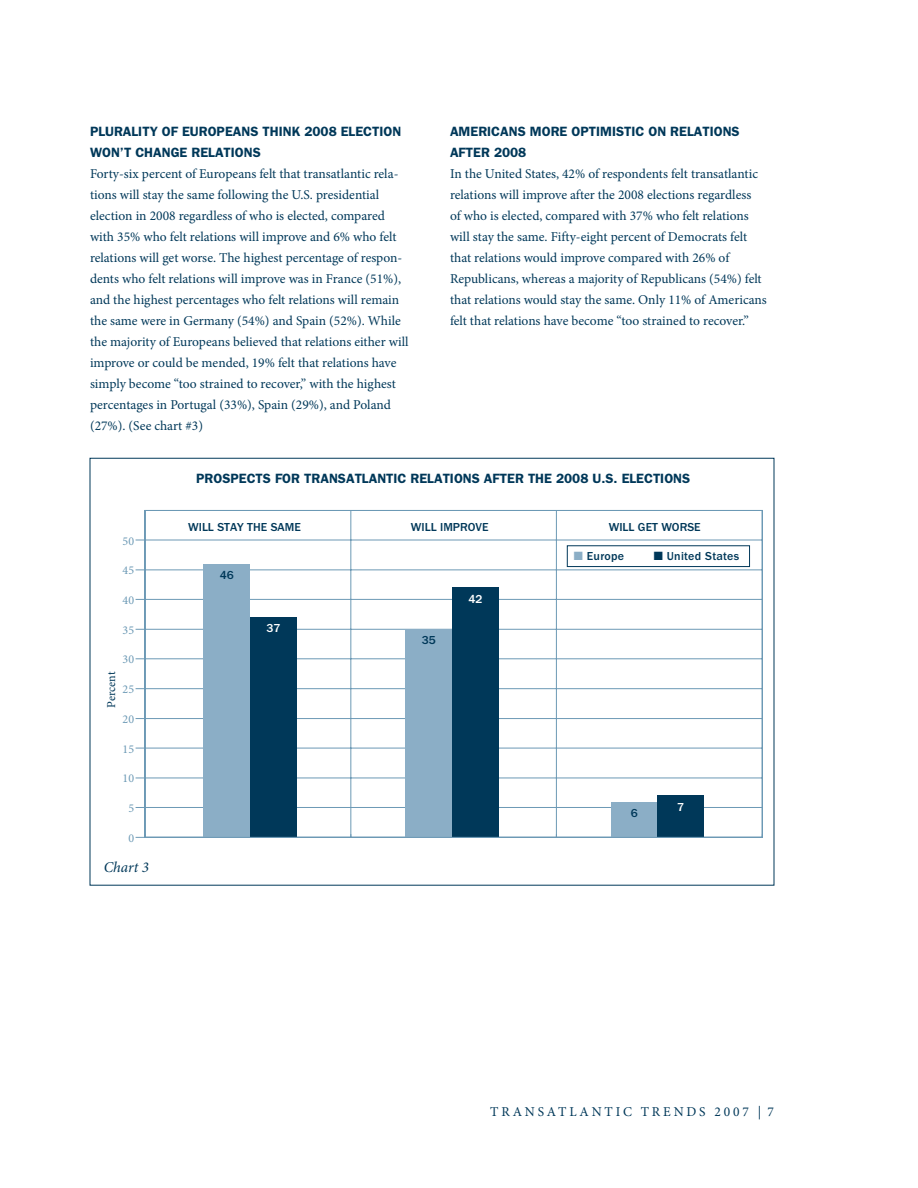
<style>
.page{position:relative;width:918px;height:1188px;background:#fff}
.page>*{position:absolute;margin:0;border:0;box-sizing:border-box;transform-origin:0 0}
.t1{font:italic 15px "Minion Pro";color:#003859}
.t2{font:13.5px/21px "Minion Pro";letter-spacing:-.005em;color:#003859}
.t3{font:600 13.5px/21px "Franklin Gothic LT";color:#003859}
.t4{font:13.5px "Minion Pro";letter-spacing:.21em;color:#003859}
.t5{font:500 12px "Franklin Gothic LT";color:#003859}
.t6{font:500 12px "Franklin Gothic LT";letter-spacing:.02em;color:#003859}
.t7{font:12px "Minion Pro";color:#6c99b5}
.t8{font:12px "Minion Pro";color:#003859}
.t9{font:500 12px "Franklin Gothic LT";color:#fff}
.s1{color:#8baec6}
</style>
<div class="page">
<div style="left:567px;top:545px;width:183px;height:22px;border:1px solid #003859"></div>
<hr style="left:556px;top:510px;width:1px;height:328px;background:#6c99b5">
<hr style="left:350px;top:510px;width:1px;height:328px;background:#6c99b5">
<hr style="left:145px;top:540px;width:618px;height:1px;background:#6c99b5">
<hr style="left:145px;top:570px;width:618px;height:1px;background:#6c99b5">
<hr style="left:145px;top:599px;width:618px;height:1px;background:#6c99b5">
<hr style="left:145px;top:629px;width:618px;height:1px;background:#6c99b5">
<hr style="left:145px;top:658px;width:618px;height:1px;background:#6c99b5">
<hr style="left:145px;top:688px;width:618px;height:1px;background:#6c99b5">
<hr style="left:145px;top:718px;width:618px;height:1px;background:#6c99b5">
<hr style="left:145px;top:748px;width:618px;height:1px;background:#6c99b5">
<hr style="left:145px;top:778px;width:618px;height:1px;background:#6c99b5">
<hr style="left:145px;top:807px;width:618px;height:1px;background:#6c99b5">
<hr style="left:762px;top:510px;width:1px;height:328px;background:#6c99b5">
<hr style="left:145px;top:510px;width:618px;height:1px;background:#6c99b5">
<div style="left:405px;top:629px;width:47px;height:208px;background:#8baec6"></div>
<div style="left:452px;top:588px;width:46px;height:249px;background:#003859"></div>
<div style="left:611px;top:802px;width:46px;height:35px;background:#8baec6"></div>
<div style="left:657px;top:796px;width:47px;height:41px;background:#003859"></div>
<div style="left:203px;top:564px;width:47px;height:273px;background:#8baec6"></div>
<div style="left:250px;top:617px;width:46px;height:220px;background:#003859"></div>
<hr style="left:145px;top:837px;width:618px;height:1px;background:#6c99b5">
<hr style="left:145px;top:510px;width:1px;height:328px;background:#6c99b5">
<svg style="left:136px;top:834px;width:9px;height:4px"></svg>
<p class="t3" style="left:90px;top:121px;width:313px">PLURALITY OF EUROPEANS THI NK 2008 ELECTION<br>WON’T CHANGE RELATIONS</p>
<p class="t2" style="left:90px;top:163px;width:320px">Forty-six percent of Europeans felt that transatlantic rela&shy;tions will stay the same following the U.S. presidential election in 2008 regardless of who is elected, compared with 35% who felt relations will improve and 6% who felt relations will get worse. The highest percentage of respon&shy;dents who felt relations will improve was in France (51%), and the highest percentages who felt relations will remain the same were in Germany (54%) and Spain (52%). While the majority of Europeans believed that relations either will improve or could be mended, 19% felt that relations have simply become “too strained to recover,” with the highest percentages in Portugal (33%), Spain (29%), and Poland (27%). (See chart #3)</p>
<p class="t3" style="left:450px;top:121px;width:291px">AMERICANS MORE OPTIMISTIC ON RELATIONS<br>AFTER 2008</p>
<p class="t2" style="left:450px;top:163px;width:318px">In the United States, 42% of respondents felt transatlantic relations will improve after the 2008 elections regardless<br>of who is elected, compared with 37% who felt relations will stay the same. Fifty-eight percent of Democrats felt that relations would improve compared with 26% of Republicans, whereas a majority of Republicans (54%) felt that relations would stay the same. Only 11% of Americans felt that relations have become “too strained to recover.”</p>
<p class="t3" style="left:196px;top:468px;width:496px">PROSPECTS FOR TRANSATLANTIC RELATIONS AFTER THE 2008 U.S. ELECTIONS</p>
<p class="t7" style="left:123px;top:533px;width:13px">50</p>
<p class="t7" style="left:123px;top:562px;width:13px">45</p>
<p class="t7" style="left:123px;top:592px;width:13px">40</p>
<p class="t7" style="left:123px;top:622px;width:13px">35</p>
<p class="t7" style="left:123px;top:652px;width:13px">30</p>
<p class="t8" style="left:103px;top:708px;width:38px;rotate:-90deg">Percent</p>
<p class="t7" style="left:123px;top:682px;width:13px">25</p>
<p class="t7" style="left:123px;top:711px;width:13px">20</p>
<p class="t7" style="left:123px;top:741px;width:13px">15</p>
<p class="t7" style="left:123px;top:770px;width:13px">10</p>
<p class="t7" style="left:128px;top:800px;width:7px">5</p>
<p class="t7" style="left:128px;top:830px;width:7px">0</p>
<p class="t1" style="left:104px;top:857px;width:47px">Chart 3</p>
<p class="t5" style="left:188px;top:520px;width:114px">WILL STAY THE SAME</p>
<p class="t5" style="left:411px;top:520px;width:79px">WILL IMPROVE</p>
<p class="t5" style="left:609px;top:520px;width:93px">WILL GET WORSE</p>
<p class="t5" style="left:220px;top:568px;width:16px">46</p>
<p class="t9" style="left:266px;top:622px;width:16px">37</p>
<p class="t5" style="left:422px;top:633px;width:16px">35</p>
<p class="t9" style="left:468px;top:592px;width:16px">42</p>
<p class="t6" style="left:574px;top:549px;width:167px"><span class="s1">■</span> Europe 12 ■ United States</p>
<p class="t5" style="left:631px;top:806px;width:9px">6</p>
<p class="t9" style="left:677px;top:800px;width:9px">7</p>
<p class="t4" style="left:490px;top:1103px;width:285px">TRANSATLANTIC TRENDS 2007 | 7</p>
</div>
